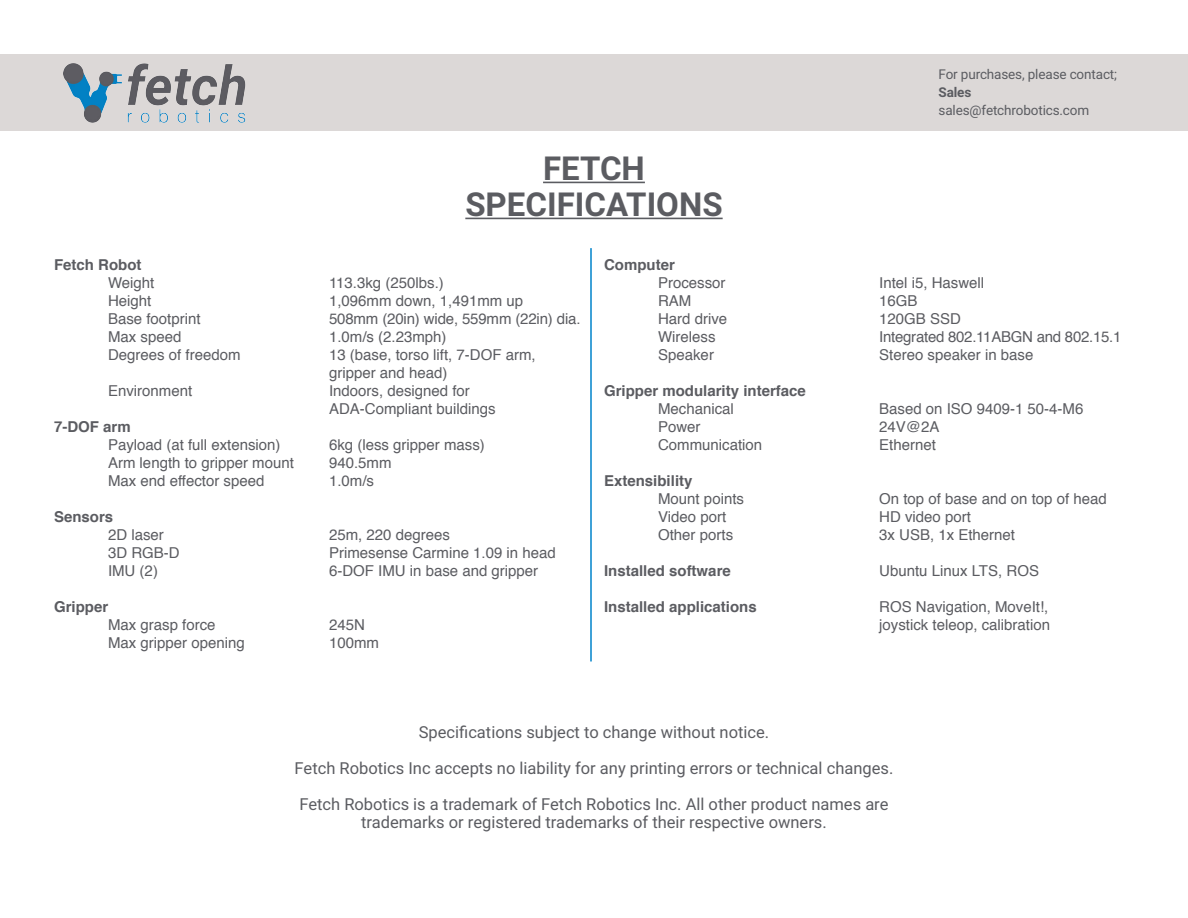
<style>
.page{position:relative;width:1188px;height:918px;background:#fff}
.page>*{position:absolute;margin:0;border:0;box-sizing:border-box;transform-origin:0 0}
.t1{font:700 33px/36px "Roboto";color:#5b5c61;text-align:center}
.t2{font:16.5px/36px "Roboto";color:#5b5c61;text-align:center}
.t3{font:15px/18px "Helvetica";color:#5b5c61}
.t4{font:700 15px "Helvetica";color:#5b5c61}
.t5{font:13.5px "Roboto";letter-spacing:-.01em;color:#5b5c61}
.t6{font:700 13.5px "Roboto";letter-spacing:-.01em;color:#5b5c61}
</style>
<div class="page">
<hr style="left:590px;top:248px;width:2px;height:413px;background:#0083ca">
<div style="left:0;top:54px;width:1188px;height:77px;background:#dcd8d7"></div>
<img style="left:63px;top:63px;width:183px;height:60px">
<hr style="left:543px;top:182px;width:102px;height:1px;background:#5b5c61">
<hr style="left:465px;top:218px;width:258px;height:1px;background:#5b5c61">
<p class="t4" style="left:54px;top:253px;width:89px">Fetch Robot</p>
<p class="t3" style="left:108px;top:274px;width:134px">Weight<br>Height<br>Base footprint<br>Max speed<br>Degrees of freedom</p>
<p class="t3" style="left:108px;top:382px;width:86px">Environment</p>
<p class="t4" style="left:54px;top:415px;width:78px">7-DOF arm</p>
<p class="t3" style="left:108px;top:436px;width:187px">Payload (at full extension)<br>Arm length to gripper mount<br>Max end effector speed</p>
<p class="t4" style="left:54px;top:505px;width:61px">Sensors</p>
<p class="t3" style="left:108px;top:526px;width:73px">2D laser<br>3D RGB-D<br>IMU (2)</p>
<p class="t4" style="left:54px;top:595px;width:56px">Gripper</p>
<p class="t3" style="left:108px;top:616px;width:138px">Max grasp force<br>Max gripper opening</p>
<h1 class="t1" style="left:465px;top:149px;width:259px">FETCH<br>SPECIFICATIONS</h1>
<p class="t3" style="left:329px;top:274px;width:253px">113.3kg (250lbs.)<br>1,096mm down, 1,491mm up<br>508mm (20in) wide, 559mm (22in) dia.<br>1.0m/s (2.23mph)<br>13 (base, torso lift, 7-DOF arm, gripper and head)<br>Indoors, designed for<br>ADA-Compliant buildings</p>
<p class="t3" style="left:329px;top:436px;width:157px">6kg (less gripper mass)<br>940.5mm<br>1.0m/s</p>
<p class="t3" style="left:329px;top:526px;width:228px">25m, 220 degrees<br>Primesense Carmine 1.09 in head<br>6-DOF IMU in base and gripper</p>
<p class="t3" style="left:329px;top:616px;width:52px">245N<br>100mm</p>
<p class="t4" style="left:604px;top:253px;width:72px">Computer</p>
<p class="t3" style="left:658px;top:274px;width:71px">Processor<br>RAM<br>Hard drive<br>Wireless<br>Speaker</p>
<p class="t4" style="left:604px;top:379px;width:203px">Gripper modularity interface</p>
<p class="t3" style="left:658px;top:400px;width:106px">Mechanical<br>Power<br>Communication</p>
<p class="t4" style="left:604px;top:469px;width:90px">Extensibility</p>
<p class="t3" style="left:658px;top:490px;width:87px">Mount points<br>Video port<br>Other ports</p>
<p class="t4" style="left:604px;top:559px;width:128px">Installed software</p>
<p class="t4" style="left:604px;top:595px;width:154px">Installed applications</p>
<p class="t5" style="left:939px;top:65px;width:180px">For purchases, please contact;</p>
<p class="t6" style="left:939px;top:83px;width:34px">Sales</p>
<p class="t5" style="left:939px;top:101px;width:152px">sales@fetchrobotics.com</p>
<p class="t3" style="left:879px;top:274px;width:244px">Intel i5, Haswell<br>16GB<br>120GB SSD<br>Integrated 802.11ABGN and 802.15.1<br>Stereo speaker in base</p>
<p class="t3" style="left:879px;top:400px;width:206px">Based on ISO 9409-1 50-4-M6<br>24V@2A<br>Ethernet</p>
<p class="t3" style="left:879px;top:490px;width:229px">On top of base and on top of head<br>HD video port<br>3x USB, 1x Ethernet</p>
<p class="t3" style="left:879px;top:562px;width:161px">Ubuntu Linux LTS, ROS</p>
<p class="t3" style="left:879px;top:598px;width:172px">ROS Navigation, MoveIt!, joystick teleop, calibration</p>
<p class="t2" style="left:295px;top:714px;width:600px">Specifications subject to change without notice.<br>Fetch Robotics Inc accepts no liability for any printing errors or technical changes.<br>Fetch Robotics is a trademark of Fetch Robotics Inc. All other product names are</p>
<p class="t2" style="left:361px;top:804px;width:467px">trademarks or registered trademarks of their respective owners.</p>
</div>
